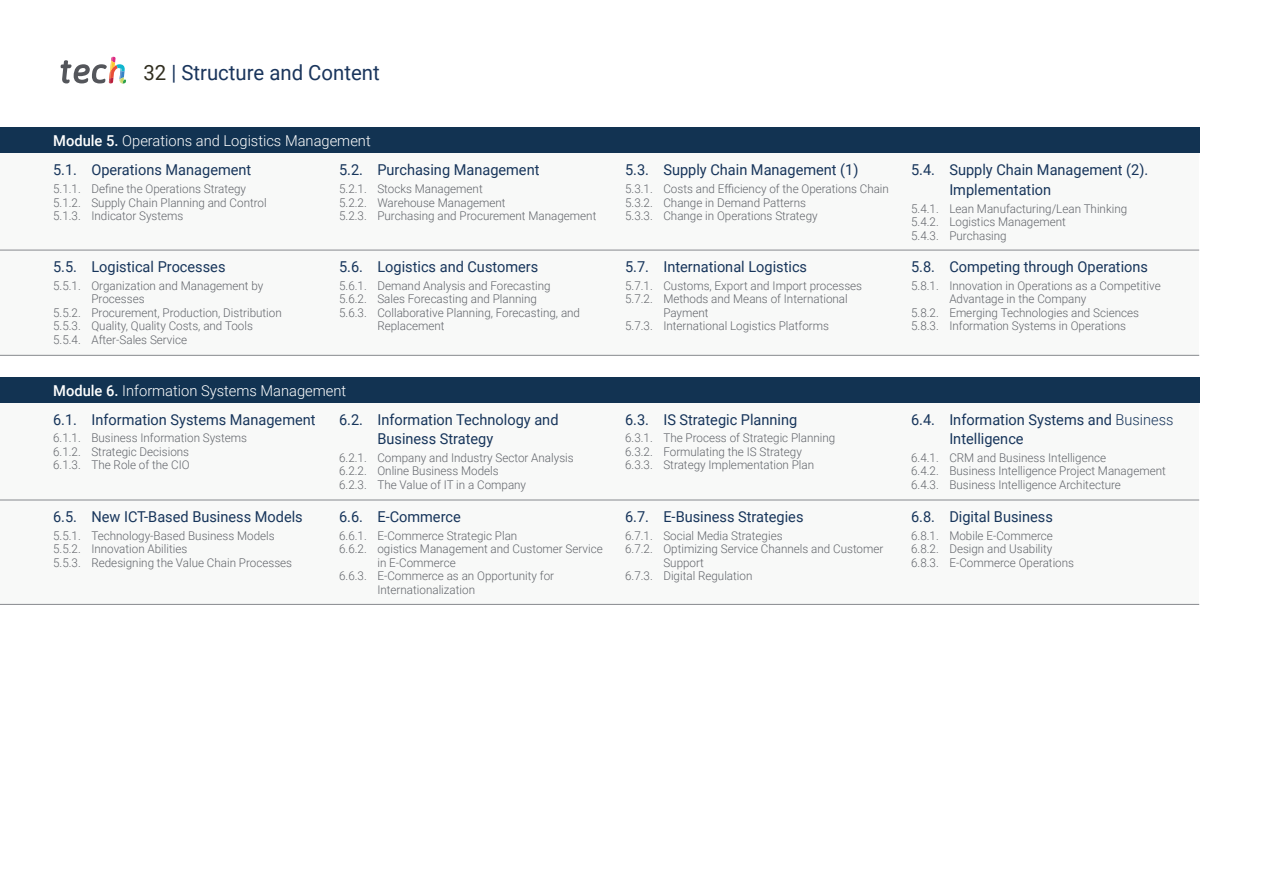
<style>
.page{position:relative;width:1263px;height:893px;background:#fff}
.page>*{position:absolute;margin:0;border:0;box-sizing:border-box;transform-origin:0 0}
.t1{font:21px "Roboto";color:#1a355c}
.t2{font:15px/19.5px "Roboto";color:#17355b}
.t3{font:300 15px "Roboto";color:#fff}
.t4{font:300 12px/13.5px "Roboto";color:#61646a}
.s1{color:#312e20}
.s2{font-weight:500}
.s3{font-weight:300}
</style>
<div class="page">
<svg style="left:61px;top:57px;width:65px;height:27px"></svg>
<div style="left:0;top:403px;width:1199px;height:202px;background:#f8f9f8"></div>
<hr style="left:0;top:604px;width:1199px;height:1px;background:#878a8e">
<div style="left:0;top:377px;width:1199px;height:26px;background:#123352"></div>
<div style="left:0;top:153px;width:1199px;height:202px;background:#f8f9f8"></div>
<div style="left:0;top:128px;width:1199px;height:25px;background:#123352"></div>
<hr style="left:0;top:500px;width:1199px;height:1px;background:#878a8e">
<hr style="left:0;top:250px;width:1199px;height:1px;background:#878a8e">
<hr style="left:0;top:355px;width:1199px;height:1px;background:#878a8e">
<h1 class="t1" style="left:144px;top:57px;width:238px"><span class="s1">32</span> | Structure and Content</h1>
<p class="t3" style="left:53px;top:130px;width:319px"><span class="s2">Module 5.</span> Operations and Logistics Management</p>
<p class="t2" style="left:53px;top:160px;width:200px">5.1. Operations Management</p>
<p class="t4" style="left:53px;top:182px;width:215px">5.1.1. Define the Operations Strategy<br>5.1.2. Supply Chain Planning and Control<br>5.1.3. Indicator Systems</p>
<p class="t2" style="left:53px;top:256px;width:174px">5.5. Logistical Processes</p>
<p class="t4" style="left:53px;top:278px;width:212px">5.5.1. Organization and Management by</p>
<p class="t4" style="left:91px;top:292px;width:55px">Processes</p>
<p class="t4" style="left:53px;top:305px;width:230px">5.5.2. Procurement, Production, Distribution</p>
<p class="t4" style="left:53px;top:319px;width:201px">5.5.3. Quality, Quality Costs, and Tools</p>
<p class="t4" style="left:53px;top:332px;width:136px">5.5.4. After-Sales Service</p>
<p class="t2" style="left:339px;top:160px;width:202px">5.2. Purchasing Management</p>
<p class="t4" style="left:339px;top:182px;width:259px">5.2.1. Stocks Management<br>5.2.2. Warehouse Management<br>5.2.3. Purchasing and Procurement Management</p>
<p class="t2" style="left:339px;top:256px;width:201px">5.6. Logistics and Customers</p>
<p class="t4" style="left:339px;top:278px;width:213px">5.6.1. Demand Analysis and Forecasting</p>
<p class="t4" style="left:339px;top:292px;width:199px">5.6.2. Sales Forecasting and Planning</p>
<p class="t4" style="left:339px;top:305px;width:242px">5.6.3. Collaborative Planning, Forecasting, and</p>
<p class="t4" style="left:377px;top:319px;width:69px">Replacement</p>
<p class="t3" style="left:53px;top:380px;width:295px"><span class="s2">Module 6.</span> Information Systems Management</p>
<p class="t2" style="left:53px;top:409px;width:264px">6.1. Information Systems Management</p>
<p class="t4" style="left:53px;top:431px;width:195px">6.1.1. Business Information Systems<br>6.1.2. Strategic Decisions<br>6.1.3. The Role of the CIO</p>
<p class="t2" style="left:53px;top:506px;width:251px">6.5. New ICT-Based Business Models</p>
<p class="t4" style="left:53px;top:528px;width:240px">5.5.1. Technology-Based Business Models<br>5.5.2. Innovation Abilities<br>5.5.3. Redesigning the Value Chain Processes</p>
<p class="t2" style="left:377px;top:409px;width:183px;text-indent:-38px">6.2. Information Technology and<br>Business Strategy</p>
<p class="t4" style="left:339px;top:450px;width:236px">6.2.1. Company and Industry Sector Analysis<br>6.2.2. Online Business Models<br>6.2.3. The Value of IT in a Company</p>
<p class="t2" style="left:339px;top:506px;width:123px">6.6. E-Commerce</p>
<p class="t4" style="left:339px;top:528px;width:180px">6.6.1. E-Commerce Strategic Plan</p>
<p class="t4" style="left:339px;top:542px;width:265px">6.6.2. ogistics Management and Customer Service</p>
<p class="t4" style="left:377px;top:555px;width:80px">in E-Commerce</p>
<p class="t4" style="left:339px;top:569px;width:217px">6.6.3. E-Commerce as an Opportunity for</p>
<p class="t4" style="left:377px;top:582px;width:99px">Internationalization</p>
<p class="t2" style="left:625px;top:160px;width:235px">5.3. Supply Chain Management (1)</p>
<p class="t4" style="left:625px;top:182px;width:265px">5.3.1. Costs and Efficiency of the Operations Chain<br>5.3.2. Change in Demand Patterns<br>5.3.3. Change in Operations Strategy</p>
<p class="t2" style="left:625px;top:256px;width:183px">5.7. International Logistics</p>
<p class="t4" style="left:625px;top:278px;width:239px">5.7.1. Customs, Export and Import processes</p>
<p class="t4" style="left:625px;top:292px;width:224px">5.7.2. Methods and Means of International</p>
<p class="t4" style="left:663px;top:305px;width:47px">Payment</p>
<p class="t4" style="left:625px;top:319px;width:205px">5.7.3. International Logistics Platforms</p>
<p class="t2" style="left:625px;top:409px;width:174px">6.3. IS Strategic Planning</p>
<p class="t4" style="left:625px;top:431px;width:212px">6.3.1. The Process of Strategic Planning<br>6.3.2. Formulating the IS Strategy<br>6.3.3. Strategy Implementation Plan</p>
<p class="t2" style="left:625px;top:506px;width:180px">6.7. E-Business Strategies</p>
<p class="t4" style="left:625px;top:528px;width:159px">6.7.1. Social Media Strategies</p>
<p class="t4" style="left:625px;top:542px;width:260px">6.7.2. Optimizing Service Channels and Customer</p>
<p class="t4" style="left:663px;top:555px;width:42px">Support</p>
<p class="t4" style="left:625px;top:569px;width:129px">6.7.3. Digital Regulation</p>
<p class="t2" style="left:949px;top:160px;width:200px;text-indent:-38px">5.4. Supply Chain Management (2).<br>Implementation</p>
<p class="t4" style="left:911px;top:201px;width:218px">5.4.1. Lean Manufacturing/Lean Thinking<br>5.4.2. Logistics Management<br>5.4.3. Purchasing</p>
<p class="t2" style="left:911px;top:256px;width:238px">5.8. Competing through Operations</p>
<p class="t4" style="left:911px;top:278px;width:251px">5.8.1. Innovation in Operations as a Competitive</p>
<p class="t4" style="left:949px;top:292px;width:138px">Advantage in the Company</p>
<p class="t4" style="left:911px;top:305px;width:229px">5.8.2. Emerging Technologies and Sciences</p>
<p class="t4" style="left:911px;top:319px;width:217px">5.8.3. Information Systems in Operations</p>
<p class="t2" style="left:949px;top:409px;width:226px;text-indent:-38px">6.4. Information Systems and <span class="s3">Business<br></span>Intelligence</p>
<p class="t4" style="left:911px;top:450px;width:256px">6.4.1. CRM and Business Intelligence<br>6.4.2. Business Intelligence Project Management<br>6.4.3. Business Intelligence Architecture</p>
<p class="t2" style="left:911px;top:506px;width:143px">6.8. Digital Business</p>
<p class="t4" style="left:911px;top:528px;width:165px">6.8.1. Mobile E-Commerce<br>6.8.2. Design and Usability<br>6.8.3. E-Commerce Operations</p>
</div>
